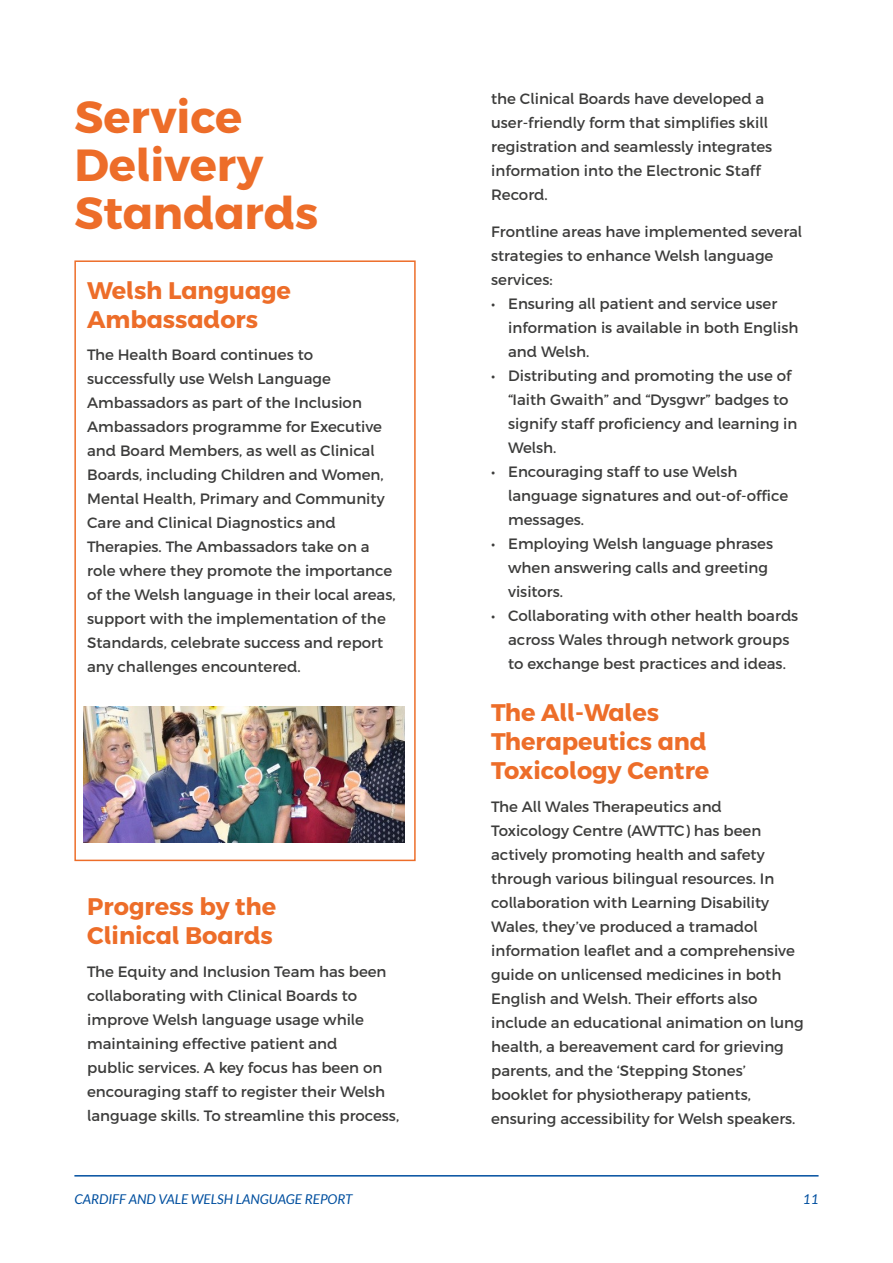
<style>
.page{position:relative;width:893px;height:1263px;background:#fff}
.page>*{position:absolute;margin:0;border:0;box-sizing:border-box;transform-origin:0 0}
.t1{font:700 45px/48px "Cymraeg Alternates";color:#ed6d29}
.t2{font:700 24px/28.8px "Cymraeg Alternates";color:#ed6d29}
.t3{font:15px/24px "Cymraeg";color:#3c3c3b}
.t4{font:italic 13.5px "Lato";color:#004f9f}
</style>
<div class="page">
<hr style="left:74px;top:1175px;width:745px;height:1px;background:#004f9f">
<div style="left:74px;top:260px;width:342px;height:601px;border:2px solid #ed6d29"></div>
<img style="left:83px;top:706px;width:321px;height:137px">
<h1 class="t1" style="left:74px;top:94px;width:245px">Service<br>Delivery<br>Standards</h1>
<h2 class="t2" style="left:87px;top:276px;width:205px">Welsh Language<br>Ambassadors</h2>
<p class="t3" style="left:87px;top:343px;width:310px">The Health Board continues to successfully use Welsh Language Ambassadors as part of the Inclusion Ambassadors programme for Executive and Board Members, as well as Clinical Boards, including Children and Women, Mental Health, Primary and Community Care and Clinical Diagnostics and Therapies. The Ambassadors take on a role where they promote the importance of the Welsh language in their local areas, support with the implementation of the Standards, celebrate success and report any challenges encountered.</p>
<h2 class="t2" style="left:87px;top:893px;width:191px">Progress by the<br>Clinical Boards</h2>
<p class="t3" style="left:87px;top:959px;width:314px">The Equity and Inclusion Team has been collaborating with Clinical Boards to improve Welsh language usage while maintaining effective patient and<br>public services. A key focus has been on encouraging staff to register their Welsh language skills. To streamline this process,</p>
<p class="t3" style="left:491px;top:86px;width:283px">the Clinical Boards have developed a user-friendly form that simplifies skill registration and seamlessly integrates information into the Electronic Staff Record.</p>
<p class="t3" style="left:491px;top:219px;width:312px">Frontline areas have implemented several strategies to enhance Welsh language services:</p>
<p class="t3" style="left:508px;top:291px;width:292px;text-indent:-17px">• Ensuring all patient and service user information is available in both English and Welsh.</p>
<p class="t3" style="left:508px;top:363px;width:291px;text-indent:-17px">• Distributing and promoting the use of “Iaith Gwaith” and “Dysgwr” badges to signify staff proficiency and learning in<br>Welsh.</p>
<p class="t3" style="left:508px;top:459px;width:281px;text-indent:-17px">• Encouraging staff to use Welsh language signatures and out-of-office messages.</p>
<p class="t3" style="left:508px;top:531px;width:266px;text-indent:-17px">• Employing Welsh language phrases when answering calls and greeting visitors.</p>
<p class="t3" style="left:491px;top:603px;width:309px;text-align:center">• Collaborating with other health boards across Wales through network groups<br>to exchange best practices and ideas.</p>
<h2 class="t2" style="left:491px;top:699px;width:220px">The All-Wales<br>Therapeutics and<br>Toxicology Centre</h2>
<p class="t3" style="left:491px;top:794px;width:314px">The All Wales Therapeutics and<br>Toxicology Centre (AWTTC) has been actively promoting health and safety through various bilingual resources. In collaboration with Learning Disability Wales, they’ve produced a tramadol information leaflet and a comprehensive guide on unlicensed medicines in both English and Welsh. Their efforts also include an educational animation on lung health, a bereavement card for grieving parents, and the ‘Stepping Stones’ booklet for physiotherapy patients, ensuring accessibility for Welsh speakers.</p>
<p class="t4" style="left:74px;top:1191px;width:280px">CARDIFF AND VALE WELSH LANGUAGE REPORT</p>
<p class="t4" style="left:803px;top:1191px;width:17px">11</p>
</div>
